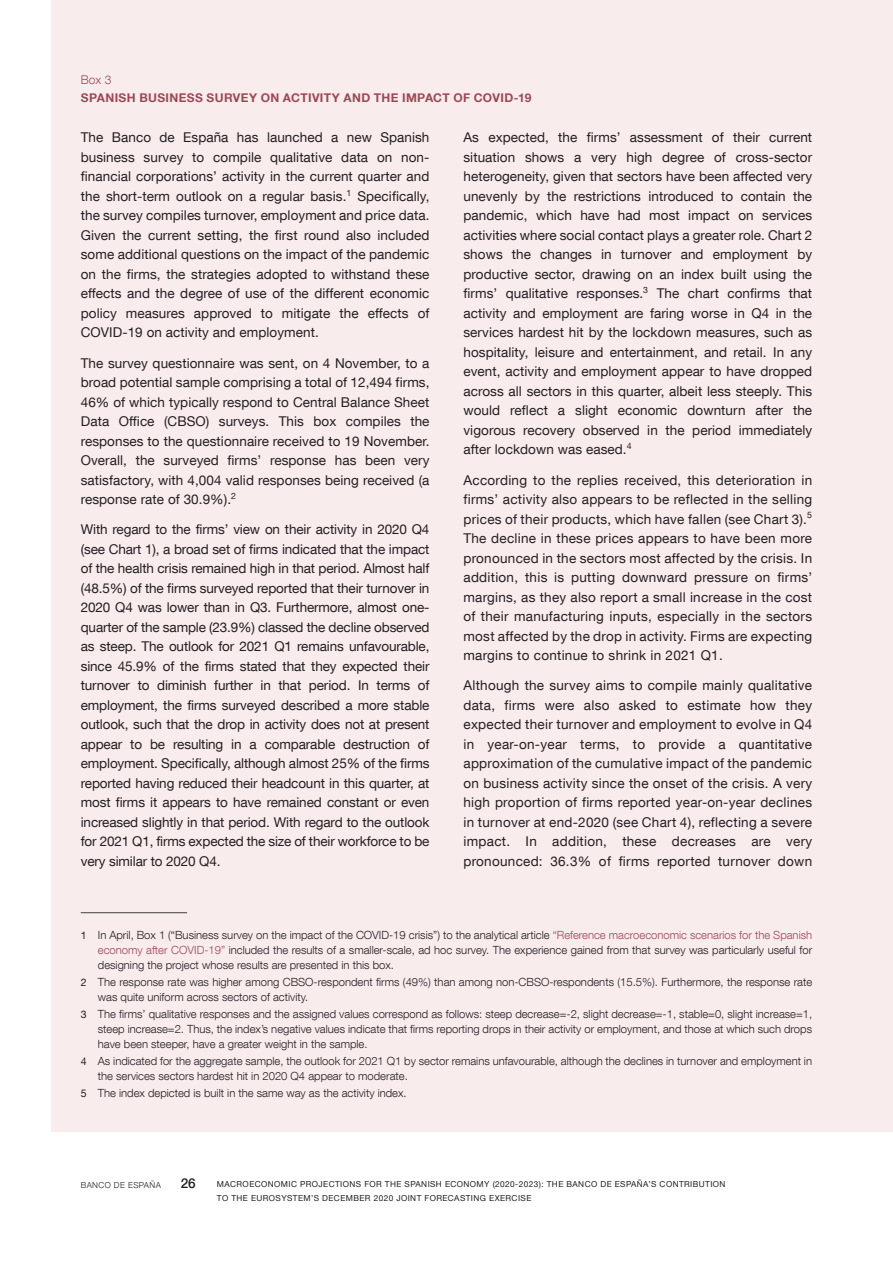
<style>
.page{position:relative;width:893px;height:1263px;background:#fff}
.page>*{position:absolute;margin:0;border:0;box-sizing:border-box;transform-origin:0 0}
.Texto_recuadro{font:13.5px/19.5px "Bd E Neue Helvetica";letter-spacing:.005em;color:#231f20;text-align:justify}
.t1{font:500 13.5px "Bd E Neue Helvetica";color:#231f20}
.Título_recuadro{font:700 12px "Bd E Neue Helvetica";letter-spacing:.03em;color:#9d4855}
.Numero_recuadro{font:300 12px "Bd E Neue Helvetica";color:#9d4855}
.Citas_recuadro{font:300 11.25px/15px "Bd E Neue Helvetica";color:#231f20;text-align:justify}
.t2{font:8.25px/13.5px "Bd E Neue Helvetica";letter-spacing:.05em;color:#231f20}
.t3{font:300 8.25px "Bd E Neue Helvetica";letter-spacing:.05em;color:#231f20}
.s1{font-weight:400;font-size:10.5px}
.s2{color:#9d4855}
</style>
<div class="page">
<div style="left:51px;top:0;width:842px;height:1131px;background:#f9eced"></div>
<hr style="left:81px;top:912px;width:106px;height:1px;background:#3e3e3f">
<p class="Numero_recuadro" style="left:105px;top:72px;width:8px">?</p>
<p class="Título_recuadro" style="left:81px;top:90px;width:121px">TÍTULO RECUADRO</p>
<p class="Numero_recuadro" style="left:81px;top:72px;width:32px">Box 3</p>
<p class="Título_recuadro" style="left:81px;top:90px;width:452px">SPANISH BUSINESS SURVEY ON ACTIVITY AND THE IMPACT OF COVID-19</p>
<p class="Texto_recuadro" style="left:81px;top:128px;width:350px">The Banco de España has launched a new Spanish business survey to compile qualitative data on non&shy;financial corporations’ activity in the current quarter and the short-term outlook on a regular basis.<sup>1</sup> Specifically, the survey compiles turnover, employment and price data.<br>Given the current setting, the first round also included some additional questions on the impact of the pandemic on the firms, the strategies adopted to withstand these effects and the degree of use of the different economic policy measures approved to mitigate the effects of COVID-19 on activity and employment.</p>
<p class="Texto_recuadro" style="left:81px;top:353px;width:350px">The survey questionnaire was sent, on 4 November, to a broad potential sample comprising a total of 12,494 firms, 46% of which typically respond to Central Balance Sheet Data Office (CBSO) surveys. This box compiles the responses to the questionnaire received to 19 November.<br>Overall, the surveyed firms’ response has been very satisfactory, with 4,004 valid responses being received (a response rate of 30.9%).<sup>2</sup></p>
<p class="Texto_recuadro" style="left:81px;top:519px;width:350px">With regard to the firms’ view on their activity in 2020 Q4 (see Chart 1), a broad set of firms indicated that the impact of the health crisis remained high in that period. Almost half (48.5%) of the firms surveyed reported that their turnover in 2020 Q4 was lower than in Q3. Furthermore, almost one&shy;quarter of the sample (23.9%) classed the decline observed as steep. The outlook for 2021 Q1 remains unfavourable, since 45.9% of the firms stated that they expected their turnover to diminish further in that period. In terms of employment, the firms surveyed described a more stable outlook, such that the drop in activity does not at present appear to be resulting in a comparable destruction of employment. Specifically, although almost 25% of the firms reported having reduced their headcount in this quarter, at most firms it appears to have remained constant or even increased slightly in that period. With regard to the outlook for 2021 Q1, firms expected the size of their workforce to be very similar to 2020 Q4.</p>
<p class="Texto_recuadro" style="left:463px;top:128px;width:350px">As expected, the firms’ assessment of their current situation shows a very high degree of cross-sector heterogeneity, given that sectors have been affected very unevenly by the restrictions introduced to contain the pandemic, which have had most impact on services activities where social contact plays a greater role. Chart 2 shows the changes in turnover and employment by productive sector, drawing on an index built using the firms’ qualitative responses.<sup>3</sup> The chart confirms that activity and employment are faring worse in Q4 in the services hardest hit by the lockdown measures, such as hospitality, leisure and entertainment, and retail. In any event, activity and employment appear to have dropped across all sectors in this quarter, albeit less steeply. This would reflect a slight economic downturn after the vigorous recovery observed in the period immediately after lockdown was eased.<sup>4</sup></p>
<p class="Texto_recuadro" style="left:463px;top:470px;width:350px">According to the replies received, this deterioration in firms’ activity also appears to be reflected in the selling prices of their products, which have fallen (see Chart 3).<sup>5<br></sup>The decline in these prices appears to have been more pronounced in the sectors most affected by the crisis. In addition, this is putting downward pressure on firms’ margins, as they also report a small increase in the cost of their manufacturing inputs, especially in the sectors most affected by the drop in activity. Firms are expecting margins to continue to shrink in 2021 Q1.</p>
<p class="Texto_recuadro" style="left:463px;top:675px;width:350px">Although the survey aims to compile mainly qualitative data, firms were also asked to estimate how they expected their turnover and employment to evolve in Q4 in year-on-year terms, to provide a quantitative approximation of the cumulative impact of the pandemic on business activity since the onset of the crisis. A very high proportion of firms reported year-on-year declines in turnover at end-2020 (see Chart 4), reflecting a severe impact. In addition, these decreases are very pronounced: 36.3% of firms reported turnover down</p>
<p class="Citas_recuadro" style="left:98px;top:927px;width:716px;text-indent:-17px"><span class="s1">1</span> In April, Box 1 (“Business survey on the impact of the COVID-19 crisis”) to the analytical article <span class="s2">“Reference macroeconomic scenarios for the Spanish economy after COVID-19”</span> included the results of a smaller-scale, ad hoc survey. The experience gained from that survey was particularly useful for designing the project whose results are presented in this box.</p>
<p class="Citas_recuadro" style="left:98px;top:974px;width:716px;text-indent:-17px"><span class="s1">2</span> The response rate was higher among CBSO-respondent firms (49%) than among non-CBSO-respondents (15.5%). Furthermore, the response rate was quite uniform across sectors of activity.</p>
<p class="Citas_recuadro" style="left:98px;top:1006px;width:716px;text-indent:-17px"><span class="s1">3</span> The firms’ qualitative responses and the assigned values correspond as follows: steep decrease=-2, slight decrease=-1, stable=0, slight increase=1, steep increase=2. Thus, the index’s negative values indicate that firms reporting drops in their activity or employment, and those at which such drops have been steeper, have a greater weight in the sample.</p>
<p class="Citas_recuadro" style="left:98px;top:1053px;width:716px;text-indent:-17px"><span class="s1">4</span> As indicated for the aggregate sample, the outlook for 2021 Q1 by sector remains unfavourable, although the declines in turnover and employment in the services sectors hardest hit in 2020 Q4 appear to moderate.</p>
<p class="Citas_recuadro" style="left:81px;top:1085px;width:327px"><span class="s1">5</span> The index depicted is built in the same way as the activity index.</p>
<p class="t3" style="left:81px;top:1180px;width:82px">BANCO DE ESPAÑA</p>
<p class="t1" style="left:181px;top:1175px;width:16px">26</p>
<p class="t2" style="left:217px;top:1177px;width:510px">MACROECONOMIC PROJECTIONS FOR THE SPANISH ECONOMY (2020-2023): THE BANCO DE ESPAÑA’S CONTRIBUTION<br>TO THE EUROSYSTEM’S DECEMBER 2020 JOINT FORECASTING EXERCISE</p>
</div>
